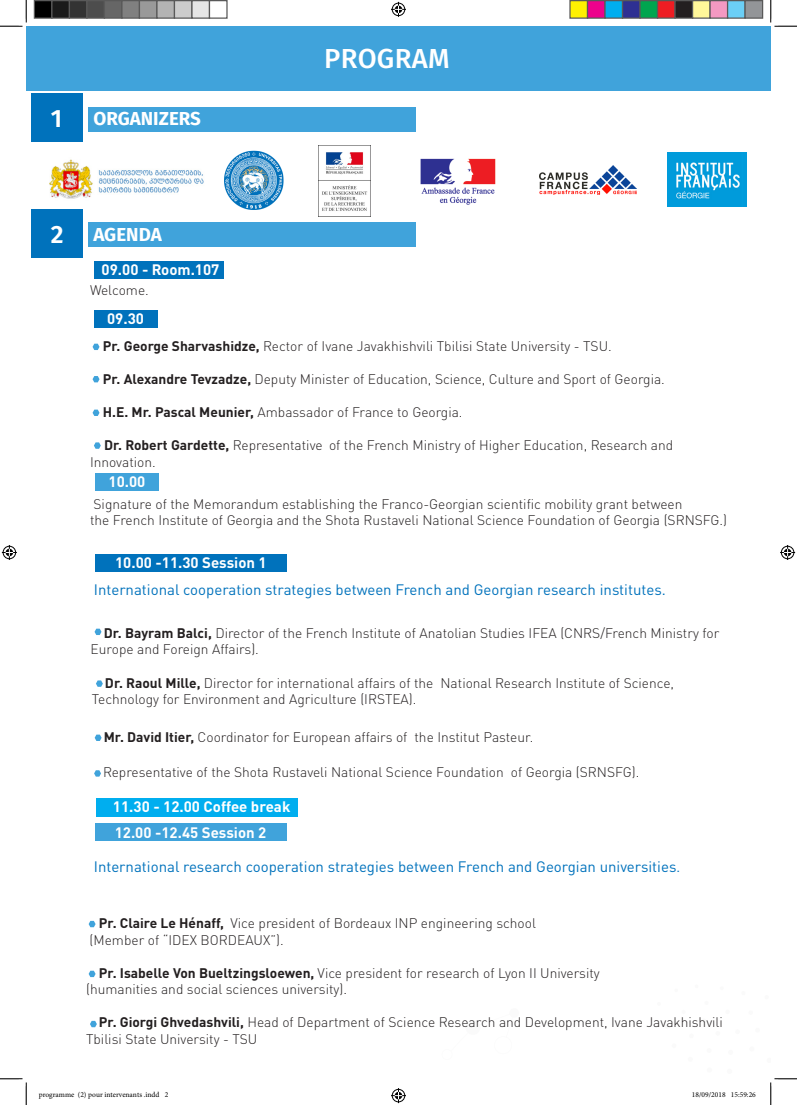
<style>
.page{position:relative;width:797px;height:1105px;background:#fff}
.page>*{position:absolute;margin:0;border:0;box-sizing:border-box;transform-origin:0 0}
.t1{font:500 27.5px "Fira GO";letter-spacing:.01em;color:#fff}
.t2{font:600 25px "Fira GO";color:#fff}
.t3{font:700 18.75px "Fira GO";color:#fff}
.t4{font:15px "DINOT";color:#0072bc}
.t5{font:700 15px "DINOT";color:#fff}
.t6{font:300 13.75px/16.5px "DINOT";color:#231f20}
.t7{font:7.5px "Minion Pro";color:#000}
.s1{font-weight:700}
.s2{font-size:13.75px}
</style>
<div class="page">
<div style="left:509px;top:1008px;width:10px;height:10px;background:#fafafa;border-radius:50%"></div>
<div style="left:26px;top:26px;width:744px;height:64px;background:#40a3db"></div>
<div style="left:89px;top:223px;width:327px;height:24px;background:#40a3db"></div>
<div style="left:31px;top:209px;width:52px;height:49px;background:#0072bc"></div>
<svg style="left:93px;top:344px;width:6px;height:6px"></svg>
<svg style="left:93px;top:376px;width:6px;height:6px"></svg>
<svg style="left:93px;top:410px;width:6px;height:6px"></svg>
<svg style="left:94px;top:442px;width:7px;height:7px"></svg>
<div style="left:94px;top:310px;width:63px;height:18px;background:#0072bc"></div>
<div style="left:95px;top:473px;width:64px;height:18px;background:#40a3db"></div>
<div style="left:95px;top:554px;width:192px;height:17px;background:#0072bc"></div>
<svg style="left:95px;top:629px;width:6px;height:6px"></svg>
<svg style="left:96px;top:680px;width:7px;height:7px"></svg>
<svg style="left:95px;top:735px;width:7px;height:6px"></svg>
<svg style="left:94px;top:770px;width:7px;height:7px"></svg>
<svg style="left:89px;top:921px;width:7px;height:6px"></svg>
<svg style="left:89px;top:971px;width:7px;height:6px"></svg>
<svg style="left:90px;top:1021px;width:7px;height:6px"></svg>
<div style="left:95px;top:824px;width:191px;height:17px;background:#40a3db"></div>
<div style="left:89px;top:107px;width:327px;height:24px;background:#40a3db"></div>
<div style="left:31px;top:93px;width:52px;height:49px;background:#0072bc"></div>
<div style="left:667px;top:153px;width:79px;height:54px;background:#009bdb"></div>
<img style="left:676px;top:162px;width:64px;height:37px">
<img style="left:420px;top:158px;width:76px;height:47px">
<img style="left:225px;top:150px;width:59px;height:59px">
<img style="left:318px;top:145px;width:53px;height:71px">
<img style="left:539px;top:165px;width:97px;height:30px">
<img style="left:50px;top:159px;width:154px;height:40px">
<div style="left:94px;top:261px;width:130px;height:17px;background:#0072bc"></div>
<div style="left:96px;top:798px;width:201px;height:18px;background:#00aeef"></div>
<svg style="left:0;top:0;width:27px;height:27px"></svg>
<svg style="left:0;top:1078px;width:27px;height:27px"></svg>
<svg style="left:770px;top:0;width:27px;height:27px"></svg>
<svg style="left:770px;top:1078px;width:27px;height:27px"></svg>
<svg style="left:391px;top:2px;width:15px;height:15px"></svg>
<svg style="left:391px;top:1088px;width:15px;height:15px"></svg>
<svg style="left:2px;top:545px;width:15px;height:15px"></svg>
<svg style="left:780px;top:545px;width:15px;height:15px"></svg>
<div style="left:34px;top:1px;width:18px;height:17px;background:#000"></div>
<div style="left:34px;top:0;width:18px;height:19px;border:1px solid #595959"></div>
<div style="left:52px;top:1px;width:17px;height:17px;background:#1a1a1a"></div>
<div style="left:51px;top:0;width:19px;height:19px;border:1px solid #595959"></div>
<div style="left:69px;top:1px;width:18px;height:17px;background:#333"></div>
<div style="left:69px;top:0;width:19px;height:19px;border:1px solid #595959"></div>
<div style="left:87px;top:1px;width:17px;height:17px;background:#4d4d4d"></div>
<div style="left:86px;top:0;width:19px;height:19px;border:1px solid #595959"></div>
<div style="left:104px;top:1px;width:18px;height:17px;background:#666"></div>
<div style="left:104px;top:0;width:18px;height:19px;border:1px solid #595959"></div>
<div style="left:122px;top:1px;width:17px;height:17px;background:#808080"></div>
<div style="left:121px;top:0;width:19px;height:19px;border:1px solid #595959"></div>
<div style="left:139px;top:1px;width:18px;height:17px;background:#999"></div>
<div style="left:139px;top:0;width:19px;height:19px;border:1px solid #595959"></div>
<div style="left:157px;top:1px;width:17px;height:17px;background:#b3b3b3"></div>
<div style="left:156px;top:0;width:19px;height:19px;border:1px solid #595959"></div>
<div style="left:174px;top:1px;width:18px;height:17px;background:#ccc"></div>
<div style="left:174px;top:0;width:18px;height:19px;border:1px solid #595959"></div>
<div style="left:192px;top:1px;width:17px;height:17px;background:#e6e6e6"></div>
<div style="left:191px;top:0;width:19px;height:19px;border:1px solid #595959"></div>
<div style="left:209px;top:0;width:19px;height:19px;border:1px solid #595959"></div>
<div style="left:570px;top:1px;width:17px;height:17px;background:#fff101"></div>
<div style="left:569px;top:0;width:19px;height:19px;border:1px solid #595959"></div>
<div style="left:587px;top:1px;width:18px;height:17px;background:#ed028c"></div>
<div style="left:587px;top:0;width:18px;height:19px;border:1px solid #595959"></div>
<div style="left:605px;top:1px;width:17px;height:17px;background:#00aeef"></div>
<div style="left:604px;top:0;width:19px;height:19px;border:1px solid #595959"></div>
<div style="left:622px;top:1px;width:18px;height:17px;background:#2e3092"></div>
<div style="left:622px;top:0;width:18px;height:19px;border:1px solid #595959"></div>
<div style="left:640px;top:1px;width:17px;height:17px;background:#00a54f"></div>
<div style="left:639px;top:0;width:19px;height:19px;border:1px solid #595959"></div>
<div style="left:657px;top:1px;width:18px;height:17px;background:#ee1d23"></div>
<div style="left:657px;top:0;width:18px;height:19px;border:1px solid #595959"></div>
<div style="left:675px;top:1px;width:17px;height:17px;background:#231f20"></div>
<div style="left:674px;top:0;width:19px;height:19px;border:1px solid #595959"></div>
<div style="left:692px;top:1px;width:18px;height:17px;background:#fff79a"></div>
<div style="left:692px;top:0;width:18px;height:19px;border:1px solid #595959"></div>
<div style="left:710px;top:1px;width:17px;height:17px;background:#f499c2"></div>
<div style="left:709px;top:0;width:19px;height:19px;border:1px solid #595959"></div>
<div style="left:727px;top:1px;width:18px;height:17px;background:#6bcff6"></div>
<div style="left:727px;top:0;width:18px;height:19px;border:1px solid #595959"></div>
<div style="left:745px;top:1px;width:17px;height:17px;background:#939598"></div>
<div style="left:744px;top:0;width:19px;height:19px;border:1px solid #595959"></div>
<p class="t2" style="left:51px;top:104px;width:13px">1</p>
<p class="t3" style="left:93px;top:108px;width:109px">ORGANIZERS</p>
<p class="t2" style="left:51px;top:219px;width:14px">2</p>
<p class="t3" style="left:93px;top:224px;width:70px">AGENDA</p>
<p class="t5" style="left:102px;top:259px;width:119px">09.00 - Room.107</p>
<p class="t6" style="left:90px;top:282px;width:60px">Welcome.</p>
<p class="t5" style="left:107px;top:309px;width:38px">09.30</p>
<p class="t1" style="left:324px;top:43px;width:127px">PROGRAM</p>
<p class="t6" style="left:103px;top:338px;width:510px"><span class="s1">Pr. George Sharvashidze,</span> Rector of Ivane Javakhishvili Tbilisi State University - TSU.</p>
<p class="t6" style="left:103px;top:371px;width:563px"><span class="s1">Pr. Alexandre Tevzadze,</span> Deputy Minister of Education, Science, Culture and Sport of Georgia.</p>
<p class="t6" style="left:103px;top:404px;width:361px"><span class="s1">H.E. Mr. Pascal Meunier,</span> Ambassador of France to Georgia.</p>
<p class="t6" style="left:104px;top:437px;width:570px"><span class="s1">Dr. Robert Gardette,</span> Representative of the French Ministry of Higher Education, Research and</p>
<p class="t6" style="left:90px;top:453px;width:67px">Innovation.</p>
<p class="t5" style="left:108px;top:472px;width:38px">10.00</p>
<p class="t6" style="left:94px;top:495px;width:590px">Signature of the Memorandum establishing the Franco-Georgian scientific mobility grant between</p>
<p class="t6" style="left:90px;top:512px;width:638px">the French Institute of Georgia and the Shota Rustaveli National Science Foundation of Georgia (SRNSFG.)</p>
<p class="t5" style="left:115px;top:552px;width:153px">10.00 -11.30 Session 1</p>
<p class="t4" style="left:94px;top:581px;width:573px">International cooperation strategies between French and Georgian research institutes.</p>
<p class="t6" style="left:91px;top:624px;width:630px;text-indent:13px"><span class="s1">Dr. Bayram Balci,</span> Director of the French Institute of Anatolian Studies IFEA (CNRS/French Ministry for<br>Europe and Foreign Affairs).</p>
<p class="t6" style="left:105px;top:674px;width:570px"><span class="s1">Dr. Raoul Mille,</span> Director for international affairs of the National Research Institute of Science,</p>
<p class="t6" style="left:92px;top:691px;width:326px">Technology for Environment and Agriculture (IRSTEA).</p>
<p class="t6" style="left:104px;top:728px;width:431px"><span class="s1">Mr. David Itier,</span> Coordinator for European affairs of the Institut Pasteur.</p>
<p class="t6" style="left:103px;top:764px;width:537px">Representative of the Shota Rustaveli National Science Foundation of Georgia (SRNSFG).</p>
<p class="t5" style="left:113px;top:797px;width:179px">11.30 - 12.00 Coffee break</p>
<p class="t5" style="left:115px;top:822px;width:153px">12.00 -12.45 Session 2</p>
<p class="t4" style="left:94px;top:858px;width:588px">International research cooperation strategies between French and Georgian universities<span class="s2">.</span></p>
<p class="t6" style="left:99px;top:915px;width:438px"><span class="s1">Pr. Claire Le Hénaff,</span> Vice president of Bordeaux INP engineering school</p>
<p class="t6" style="left:90px;top:931px;width:195px">(Member of “IDEX BORDEAUX”).</p>
<p class="t6" style="left:99px;top:964px;width:502px"><span class="s1">Pr. Isabelle Von Bueltzingsloewen,</span> Vice president for research of Lyon II University</p>
<p class="t6" style="left:86px;top:981px;width:262px">(humanities and social sciences university).</p>
<p class="t6" style="left:86px;top:1014px;width:638px;text-indent:13px"><span class="s1">Pr. Giorgi Ghvedashvili,</span> Head of Department of Science Research and Development, Ivane Javakhishvili<br>Tbilisi State University - TSU</p>
<p class="t7" style="left:39px;top:1090px;width:131px">programme (2) pour intervenants .indd 2</p>
<p class="t7" style="left:692px;top:1090px;width:65px">18/09/2018 15:59:26</p>
</div>
